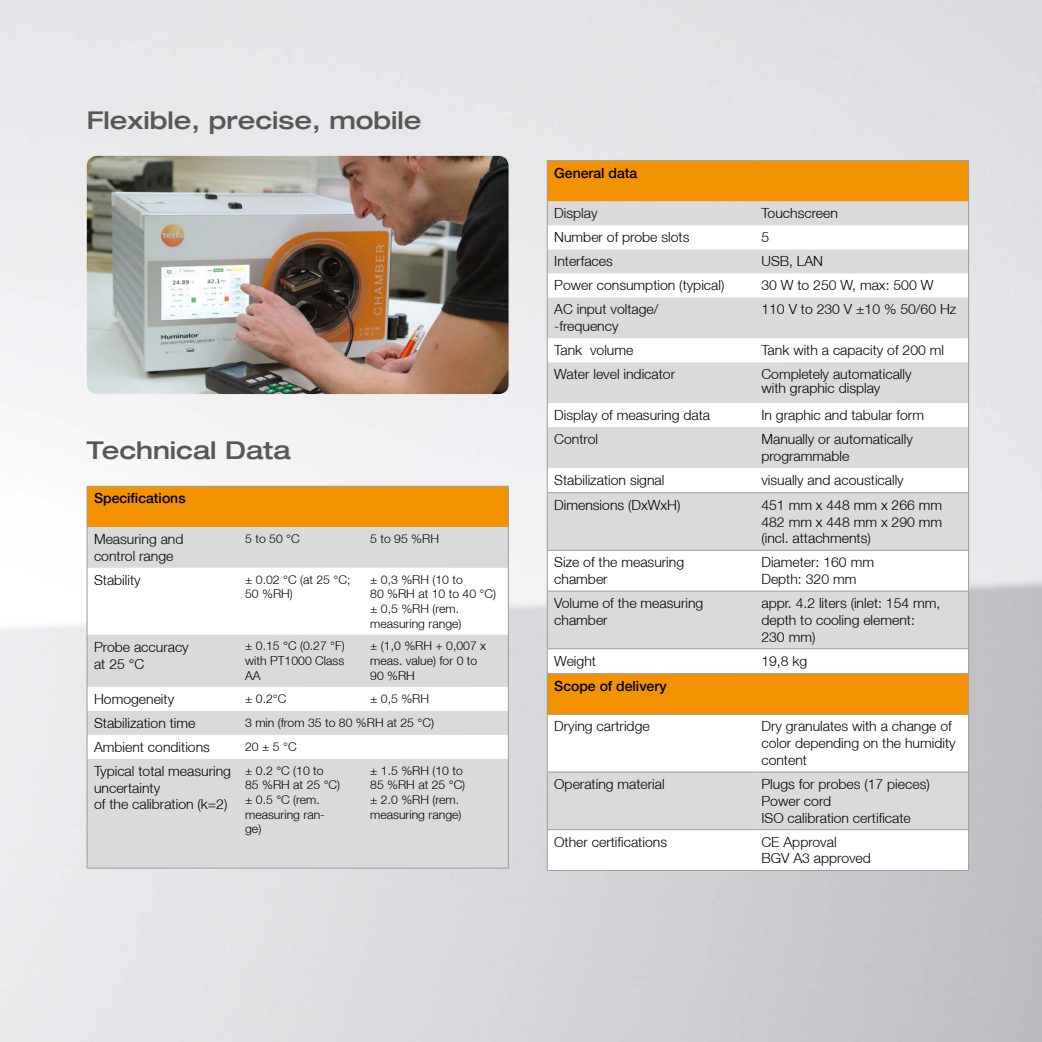
<style>
.page{position:relative;width:1042px;height:1042px;background:#fff}
.page>*{position:absolute;margin:0;border:0;box-sizing:border-box;transform-origin:0 0}
.t1{font:500 expanded 24.5px "Helvetica Neue LT Com";color:#575756}
.t2{font:300 14px/16.8px "Helvetica Neue";color:#000}
.t3{font:500 14px "Helvetica Neue";color:#000}
.t4{font:300 12.25px/14.7px "Helvetica Neue";color:#000}
</style>
<div class="page">
<img style="left:0;top:0;width:1042px;height:1042px">
<div style="left:88px;top:487px;width:420px;height:40px;background:#f39200"></div>
<div style="left:88px;top:527px;width:420px;height:341px;background:#dadada"></div>
<svg style="left:88px;top:568px;width:420px;height:191px"></svg>
<hr style="left:87px;top:486px;width:151px;height:1px;background:#9d9d9c">
<hr style="left:87px;top:486px;width:1px;height:41px;background:#9d9d9c">
<hr style="left:238px;top:486px;width:125px;height:1px;background:#9d9d9c">
<hr style="left:363px;top:486px;width:145px;height:1px;background:#9d9d9c">
<hr style="left:508px;top:486px;width:1px;height:41px;background:#9d9d9c">
<hr style="left:87px;top:527px;width:1px;height:41px;background:#9d9d9c">
<hr style="left:508px;top:527px;width:1px;height:41px;background:#9d9d9c">
<hr style="left:87px;top:568px;width:1px;height:67px;background:#9d9d9c">
<hr style="left:508px;top:568px;width:1px;height:67px;background:#9d9d9c">
<hr style="left:87px;top:635px;width:1px;height:52px;background:#9d9d9c">
<hr style="left:508px;top:635px;width:1px;height:52px;background:#9d9d9c">
<svg style="left:87px;top:687px;width:1px;height:72px"></svg>
<svg style="left:508px;top:687px;width:1px;height:72px"></svg>
<hr style="left:87px;top:759px;width:1px;height:109px;background:#9d9d9c">
<hr style="left:508px;top:759px;width:1px;height:109px;background:#9d9d9c">
<hr style="left:87px;top:868px;width:151px;height:1px;background:#9d9d9c">
<hr style="left:238px;top:868px;width:125px;height:1px;background:#9d9d9c">
<hr style="left:363px;top:868px;width:145px;height:1px;background:#9d9d9c">
<div style="left:548px;top:161px;width:420px;height:40px;background:#f39200"></div>
<div style="left:548px;top:201px;width:420px;height:24px;background:#dadada"></div>
<svg style="left:548px;top:225px;width:420px;height:645px"></svg>
<svg style="left:547px;top:201px;width:1px;height:96px"></svg>
<svg style="left:968px;top:201px;width:1px;height:96px"></svg>
<hr style="left:547px;top:297px;width:1px;height:41px;background:#9d9d9c">
<hr style="left:968px;top:297px;width:1px;height:41px;background:#9d9d9c">
<svg style="left:547px;top:338px;width:1px;height:24px"></svg>
<svg style="left:968px;top:338px;width:1px;height:24px"></svg>
<hr style="left:547px;top:362px;width:1px;height:41px;background:#9d9d9c">
<hr style="left:968px;top:362px;width:1px;height:41px;background:#9d9d9c">
<svg style="left:547px;top:403px;width:1px;height:24px"></svg>
<svg style="left:968px;top:403px;width:1px;height:24px"></svg>
<hr style="left:547px;top:427px;width:1px;height:41px;background:#9d9d9c">
<hr style="left:968px;top:427px;width:1px;height:41px;background:#9d9d9c">
<svg style="left:547px;top:468px;width:1px;height:24px"></svg>
<svg style="left:968px;top:468px;width:1px;height:24px"></svg>
<hr style="left:547px;top:492px;width:207px;height:1px;background:#9d9d9c">
<hr style="left:547px;top:493px;width:1px;height:57px;background:#9d9d9c">
<hr style="left:754px;top:492px;width:215px;height:1px;background:#9d9d9c">
<hr style="left:968px;top:493px;width:1px;height:57px;background:#9d9d9c">
<hr style="left:547px;top:550px;width:207px;height:1px;background:#9d9d9c">
<hr style="left:547px;top:550px;width:1px;height:41px;background:#9d9d9c">
<hr style="left:754px;top:550px;width:215px;height:1px;background:#9d9d9c">
<hr style="left:968px;top:550px;width:1px;height:41px;background:#9d9d9c">
<hr style="left:547px;top:591px;width:207px;height:1px;background:#9d9d9c">
<hr style="left:547px;top:591px;width:1px;height:57px;background:#9d9d9c">
<hr style="left:754px;top:591px;width:215px;height:1px;background:#9d9d9c">
<hr style="left:968px;top:591px;width:1px;height:57px;background:#9d9d9c">
<hr style="left:547px;top:648px;width:207px;height:1px;background:#9d9d9c">
<svg style="left:547px;top:649px;width:1px;height:24px"></svg>
<hr style="left:754px;top:648px;width:215px;height:1px;background:#9d9d9c">
<svg style="left:968px;top:649px;width:1px;height:24px"></svg>
<hr style="left:547px;top:673px;width:207px;height:1px;background:#9d9d9c">
<hr style="left:547px;top:674px;width:1px;height:40px;background:#9d9d9c">
<hr style="left:754px;top:673px;width:215px;height:1px;background:#9d9d9c">
<hr style="left:968px;top:674px;width:1px;height:40px;background:#9d9d9c">
<hr style="left:547px;top:714px;width:207px;height:1px;background:#9d9d9c">
<hr style="left:547px;top:714px;width:1px;height:58px;background:#9d9d9c">
<hr style="left:754px;top:714px;width:215px;height:1px;background:#9d9d9c">
<hr style="left:968px;top:714px;width:1px;height:58px;background:#9d9d9c">
<hr style="left:547px;top:772px;width:207px;height:1px;background:#9d9d9c">
<hr style="left:547px;top:772px;width:1px;height:57px;background:#9d9d9c">
<hr style="left:754px;top:772px;width:215px;height:1px;background:#9d9d9c">
<hr style="left:968px;top:772px;width:1px;height:57px;background:#9d9d9c">
<hr style="left:547px;top:829px;width:207px;height:1px;background:#9d9d9c">
<hr style="left:547px;top:830px;width:1px;height:40px;background:#9d9d9c">
<hr style="left:754px;top:829px;width:215px;height:1px;background:#9d9d9c">
<hr style="left:968px;top:830px;width:1px;height:40px;background:#9d9d9c">
<hr style="left:547px;top:870px;width:207px;height:1px;background:#9d9d9c">
<hr style="left:754px;top:870px;width:215px;height:1px;background:#9d9d9c">
<hr style="left:547px;top:160px;width:207px;height:1px;background:#9d9d9c">
<hr style="left:754px;top:160px;width:215px;height:1px;background:#9d9d9c">
<hr style="left:547px;top:161px;width:1px;height:40px;background:#9d9d9c">
<hr style="left:968px;top:161px;width:1px;height:40px;background:#9d9d9c">
<hr style="left:0;top:830px;width:1px;height:212px;background:#ebeaeb">
<svg style="left:0;top:825px;width:4px;height:102px"></svg>
<img style="left:87px;top:156px;width:421px;height:238px">
<h1 class="t1" style="left:87px;top:105px;width:336px">Flexible, precise, mobile</h1>
<h1 class="t1" style="left:87px;top:434px;width:205px">Technical Data</h1>
<p class="t3" style="left:94px;top:490px;width:93px">Specifications</p>
<p class="t2" style="left:94px;top:530px;width:91px">Measuring and control range</p>
<p class="t4" style="left:245px;top:531px;width:56px">5 to 50 °C</p>
<p class="t4" style="left:370px;top:531px;width:70px">5 to 95 %RH</p>
<p class="t2" style="left:94px;top:571px;width:48px">Stability</p>
<p class="t4" style="left:245px;top:571px;width:107px">± 0.02 °C (at 25 °C;<br>50 %RH)</p>
<p class="t4" style="left:370px;top:571px;width:127px">± 0,3 %RH (10 to<br>80 %RH at 10 to 40 °C) ± 0,5 %RH (rem. measuring range)</p>
<p class="t2" style="left:94px;top:638px;width:96px">Probe accuracy at 25 °C</p>
<p class="t4" style="left:245px;top:638px;width:101px;text-align:justify">± 0.15 °C (0.27 °F) with PT1000 Class AA</p>
<p class="t4" style="left:370px;top:638px;width:117px">± (1,0 %RH + 0,007 x meas. value) for 0 to<br>90 %RH</p>
<p class="t2" style="left:94px;top:690px;width:82px">Homogeneity</p>
<p class="t4" style="left:245px;top:690px;width:43px">± 0.2°C</p>
<p class="t4" style="left:370px;top:690px;width:60px">± 0,5 %RH</p>
<p class="t2" style="left:94px;top:714px;width:103px">Stabilization time</p>
<p class="t4" style="left:245px;top:714px;width:190px">3 min (from 35 to 80 %RH at 25 °C)</p>
<p class="t2" style="left:94px;top:738px;width:117px">Ambient conditions</p>
<p class="t4" style="left:245px;top:738px;width:53px">20 ± 5 °C</p>
<p class="t2" style="left:94px;top:762px;width:138px">Typical total measuring uncertainty<br>of the calibration (k=2)</p>
<p class="t4" style="left:245px;top:762px;width:97px">± 0.2 °C (10 to<br>85 %RH at 25 °C) ± 0.5 °C (rem. measuring ran&shy;ge)</p>
<p class="t4" style="left:370px;top:762px;width:97px">± 1.5 %RH (10 to<br>85 %RH at 25 °C) ± 2.0 %RH (rem. measuring range)</p>
<p class="t3" style="left:554px;top:164px;width:84px">General data</p>
<p class="t2" style="left:554px;top:205px;width:45px">Display</p>
<p class="t2" style="left:761px;top:205px;width:78px">Touchscreen</p>
<p class="t2" style="left:554px;top:229px;width:137px">Number of probe slots</p>
<p class="t2" style="left:761px;top:229px;width:9px">5</p>
<p class="t2" style="left:554px;top:253px;width:60px">Interfaces</p>
<p class="t2" style="left:761px;top:253px;width:63px">USB, LAN</p>
<p class="t2" style="left:554px;top:277px;width:172px">Power consumption (typical)</p>
<p class="t2" style="left:761px;top:277px;width:173px">30 W to 250 W, max: 500 W</p>
<p class="t2" style="left:554px;top:301px;width:106px">AC input voltage/ -frequency</p>
<p class="t2" style="left:761px;top:301px;width:196px">110 V to 230 V ±10 % 50/60 Hz</p>
<p class="t2" style="left:554px;top:342px;width:81px">Tank volume</p>
<p class="t2" style="left:761px;top:342px;width:184px">Tank with a capacity of 200 ml</p>
<p class="t2" style="left:554px;top:366px;width:122px">Water level indicator</p>
<p class="t2" style="left:761px;top:367px;width:152px;line-height:13.3px">Completely automatically with graphic display</p>
<p class="t2" style="left:554px;top:406px;width:157px">Display of measuring data</p>
<p class="t2" style="left:761px;top:406px;width:164px">In graphic and tabular form</p>
<p class="t2" style="left:554px;top:430px;width:45px">Control</p>
<p class="t2" style="left:761px;top:430px;width:153px">Manually or automatically programmable</p>
<p class="t2" style="left:554px;top:471px;width:112px">Stabilization signal</p>
<p class="t2" style="left:761px;top:471px;width:144px">visually and acoustically</p>
<p class="t2" style="left:554px;top:496px;width:128px">Dimensions (DxWxH)</p>
<p class="t2" style="left:761px;top:496px;width:182px;text-align:justify">451 mm x 448 mm x 266 mm 482 mm x 448 mm x 290 mm (incl. attachments)</p>
<p class="t2" style="left:554px;top:554px;width:131px">Size of the measuring chamber</p>
<p class="t2" style="left:761px;top:554px;width:114px">Diameter: 160 mm<br>Depth: 320 mm</p>
<p class="t2" style="left:554px;top:594px;width:151px">Volume of the measuring chamber</p>
<p class="t2" style="left:761px;top:594px;width:180px">appr. 4.2 liters (inlet: 154 mm, depth to cooling element:<br>230 mm)</p>
<p class="t2" style="left:554px;top:652px;width:43px">Weight</p>
<p class="t2" style="left:761px;top:652px;width:47px">19,8 kg</p>
<p class="t3" style="left:554px;top:677px;width:114px">Scope of delivery</p>
<p class="t2" style="left:554px;top:718px;width:97px">Drying cartridge</p>
<p class="t2" style="left:761px;top:718px;width:196px">Dry granulates with a change of color depending on the humidity content</p>
<p class="t2" style="left:554px;top:775px;width:112px">Operating material</p>
<p class="t2" style="left:761px;top:775px;width:170px">Plugs for probes (17 pieces)<br>Power cord<br>ISO calibration certificate</p>
<p class="t2" style="left:554px;top:833px;width:114px">Other certifications</p>
<p class="t2" style="left:761px;top:833px;width:111px">CE Approval<br>BGV A3 approved</p>
</div>
